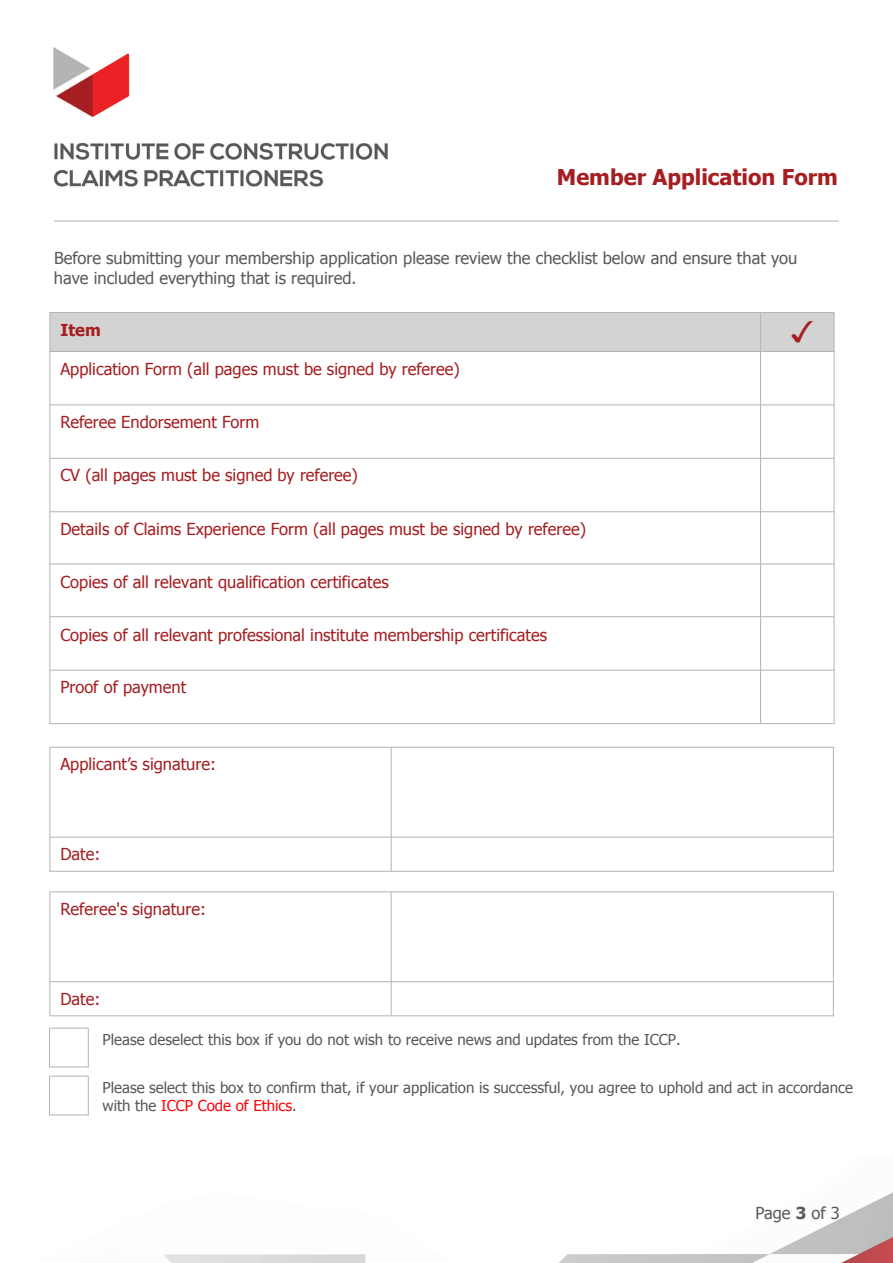
<style>
.page{position:relative;width:893px;height:1263px;background:#fff}
.page>*{position:absolute;margin:0;border:0;box-sizing:border-box;transform-origin:0 0}
.t1{font:30px "Arial Unicode MS";color:#a51e21}
.t2{font:700 21.75px "Tahoma";color:#a51e21}
.t3{font:16.5px "Tahoma";color:#a51e21}
.t4{font:16.5px/19.8px "Tahoma";color:#58595b}
.t5{font:700 16.5px "Tahoma";color:#a51e21}
.t6{font:15px/18px "Tahoma";color:#58595b}
.s1{color:#fb0207}
.s2{font-weight:700}
</style>
<div class="page">
<img style="left:53px;top:47px;width:335px;height:140px">
<img style="left:164px;top:1193px;width:728px;height:70px">
<hr style="left:54px;top:221px;width:785px;height:1px;background:#b2b4b5">
<div style="left:51px;top:313px;width:783px;height:38px;background:#d4d3d3"></div>
<hr style="left:50px;top:351px;width:784px;height:1px;background:#b2b4b5">
<hr style="left:50px;top:404px;width:784px;height:1px;background:#b2b4b5">
<hr style="left:50px;top:458px;width:784px;height:1px;background:#b2b4b5">
<hr style="left:50px;top:511px;width:784px;height:1px;background:#b2b4b5">
<hr style="left:50px;top:563px;width:784px;height:1px;background:#b2b4b5">
<hr style="left:50px;top:616px;width:784px;height:1px;background:#b2b4b5">
<hr style="left:50px;top:670px;width:784px;height:1px;background:#b2b4b5">
<hr style="left:50px;top:312px;width:1px;height:412px;background:#b2b4b5">
<hr style="left:50px;top:723px;width:784px;height:1px;background:#b2b4b5">
<hr style="left:50px;top:312px;width:710px;height:1px;background:#b2b4b5">
<hr style="left:760px;top:312px;width:74px;height:1px;background:#b2b4b5">
<hr style="left:760px;top:313px;width:1px;height:411px;background:#b2b4b5">
<hr style="left:834px;top:313px;width:1px;height:411px;background:#b2b4b5">
<hr style="left:50px;top:747px;width:784px;height:1px;background:#b2b4b5">
<hr style="left:50px;top:747px;width:1px;height:124px;background:#b2b4b5">
<hr style="left:50px;top:837px;width:783px;height:1px;background:#b2b4b5">
<hr style="left:391px;top:747px;width:1px;height:124px;background:#b2b4b5">
<hr style="left:833px;top:747px;width:1px;height:124px;background:#b2b4b5">
<hr style="left:50px;top:871px;width:784px;height:1px;background:#b2b4b5">
<hr style="left:50px;top:891px;width:784px;height:1px;background:#b2b4b5">
<hr style="left:50px;top:892px;width:1px;height:124px;background:#b2b4b5">
<hr style="left:50px;top:981px;width:783px;height:1px;background:#b2b4b5">
<hr style="left:391px;top:892px;width:1px;height:124px;background:#b2b4b5">
<hr style="left:833px;top:891px;width:1px;height:125px;background:#b2b4b5">
<hr style="left:50px;top:1015px;width:784px;height:1px;background:#b2b4b5">
<div style="left:49px;top:1028px;width:40px;height:39px;border:1px solid #b2b4b5"></div>
<div style="left:49px;top:1076px;width:40px;height:39px;border:1px solid #b2b4b5"></div>
<h2 class="t2" style="left:557px;top:163px;width:282px">Member Application Form</h2>
<p class="t4" style="left:54px;top:248px;width:745px">Before submitting your membership application please review the checklist below and ensure that you have included everything that is required.</p>
<p class="t5" style="left:60px;top:319px;width:42px">Item</p>
<h1 class="t1" style="left:791px;top:310px;width:24px">✓</h1>
<p class="t3" style="left:60px;top:358px;width:401px">Application Form (all pages must be signed by referee)</p>
<p class="t3" style="left:60px;top:411px;width:200px">Referee Endorsement Form</p>
<p class="t3" style="left:60px;top:465px;width:299px">CV (all pages must be signed by referee)</p>
<p class="t3" style="left:60px;top:518px;width:527px">Details of Claims Experience Form (all pages must be signed by referee)</p>
<p class="t3" style="left:60px;top:571px;width:330px">Copies of all relevant qualification certificates</p>
<p class="t3" style="left:60px;top:625px;width:488px">Copies of all relevant professional institute membership certificates</p>
<p class="t3" style="left:60px;top:677px;width:127px">Proof of payment</p>
<p class="t3" style="left:60px;top:754px;width:157px">Applicant’s signature:</p>
<p class="t3" style="left:60px;top:844px;width:41px">Date:</p>
<p class="t3" style="left:60px;top:898px;width:147px">Referee's signature:</p>
<p class="t3" style="left:60px;top:988px;width:41px">Date:</p>
<p class="t6" style="left:103px;top:1030px;width:580px">Please deselect this box if you do not wish to receive news and updates from the ICCP.</p>
<p class="t6" style="left:103px;top:1078px;width:752px">Please select this box to confirm that, if your application is successful, you agree to uphold and act in accordance with the <span class="s1">ICCP Code of Ethics</span>.</p>
<p class="t4" style="left:755px;top:1202px;width:86px">Page <span class="s2">3</span> of 3</p>
</div>
